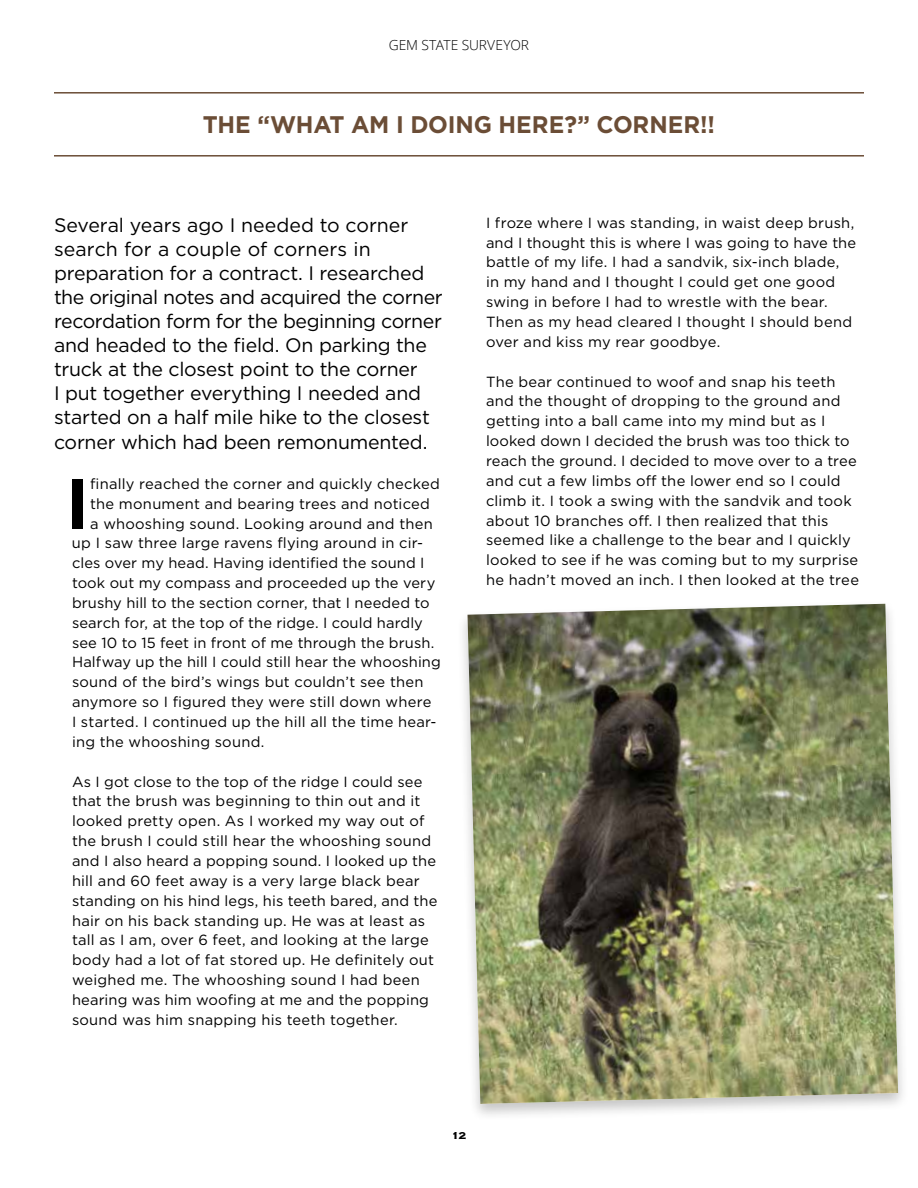
<style>
.page{position:relative;width:918px;height:1188px;background:#fff}
.page>*{position:absolute;margin:0;border:0;box-sizing:border-box;transform-origin:0 0}
.t1{font:700 71.4px "Gotham";color:#000}
.t2{font:700 24px "Gotham";letter-spacing:-.005em;color:#6b4d36}
.t3{font:19.5px/24.2px "Gotham";letter-spacing:-.015em;color:#000}
.t4{font:14.7px/19.8px "Gotham";letter-spacing:.015em;color:#000}
.t5{font:300 13.8px "Open Sans";letter-spacing:-.005em;color:#000}
.t6{font:700 13.2px "Copperplate";color:#000}
</style>
<div class="page">
<hr style="left:54px;top:92px;width:810px;height:2px;background:#6b4d36">
<hr style="left:54px;top:155px;width:810px;height:2px;background:#6b4d36">
<div style="left:457px;top:600px;width:452px;height:522px;background:#000;opacity:.23"></div>
<img style="left:468px;top:604px;width:430px;height:500px">
<p class="t5" style="left:389px;top:35px;width:142px">GEM STATE SURVEYOR</p>
<h2 class="t2" style="left:203px;top:109px;width:514px">TH E “WHAT AM I DOING H ERE?” CORNER!!</h2>
<p class="t3" style="left:54px;top:212px;width:390px">Several years ago I needed to corner search for a couple of corners in preparation for a contract. I researched the original notes and acquired the corner recordation form for the beginning corner and headed to the field. On parking the truck at the closest point to the corner<br>I put together everything I needed and started on a half mile hike to the closest corner which had been remonumented.</p>
<h1 class="t1" style="left:65px;top:456px;width:12px">I</h1>
<p class="t4" style="left:90px;top:473px;width:351px">finally reached the corner and quickly checked</p>
<p class="t4" style="left:90px;top:493px;width:341px">the monument and bearing trees and noticed</p>
<p class="t4" style="left:90px;top:513px;width:344px">a whooshing sound. Looking around and then</p>
<p class="t4" style="left:72px;top:533px;width:353px">up I saw three large ravens flying around in cir-</p>
<p class="t4" style="left:72px;top:553px;width:354px">cles over my head. Having identified the sound I</p>
<p class="t4" style="left:72px;top:573px;width:365px">took out my compass and proceeded up the very</p>
<p class="t4" style="left:72px;top:592px;width:359px">brushy hill to the section corner, that I needed to</p>
<p class="t4" style="left:72px;top:612px;width:352px">search for, at the top of the ridge. I could hardly</p>
<p class="t4" style="left:72px;top:632px;width:364px">see 10 to 15 feet in front of me through the brush.</p>
<p class="t4" style="left:72px;top:652px;width:370px">Halfway up the hill I could still hear the whooshing</p>
<p class="t4" style="left:72px;top:672px;width:353px">sound of the bird’s wings but couldn’t see then</p>
<p class="t4" style="left:72px;top:692px;width:361px">anymore so I figured they were still down where</p>
<p class="t4" style="left:72px;top:712px;width:366px">I started. I continued up the hill all the time hear-</p>
<p class="t4" style="left:72px;top:731px;width:194px">ing the whooshing sound.</p>
<p class="t4" style="left:72px;top:771px;width:367px">As I got close to the top of the ridge I could see that the brush was beginning to thin out and it looked pretty open. As I worked my way out of the brush I could still hear the whooshing sound and I also heard a popping sound. I looked up the hill and 60 feet away is a very large black bear standing on his hind legs, his teeth bared, and the hair on his back standing up. He was at least as tall as I am, over 6 feet, and looking at the large body had a lot of fat stored up. He definitely out weighed me. The whooshing sound I had been hearing was him woofing at me and the popping sound was him snapping his teeth together.</p>
<p class="t4" style="left:486px;top:212px;width:372px">I froze where I was standing, in waist deep brush, and I thought this is where I was going to have the battle of my life. I had a sandvik, six-inch blade, in my hand and I thought I could get one good swing in before I had to wrestle with the bear.<br>Then as my head cleared I thought I should bend over and kiss my rear goodbye.</p>
<p class="t4" style="left:486px;top:371px;width:375px">The bear continued to woof and snap his teeth and the thought of dropping to the ground and getting into a ball came into my mind but as I looked down I decided the brush was too thick to reach the ground. I decided to move over to a tree and cut a few limbs off the lower end so I could climb it. I took a swing with the sandvik and took about 10 branches off. I then realized that this seemed like a challenge to the bear and I quickly looked to see if he was coming but to my surprise he hadn’t moved an inch. I then looked at the tree</p>
<p class="t6" style="left:451px;top:1127px;width:17px">12</p>
</div>
